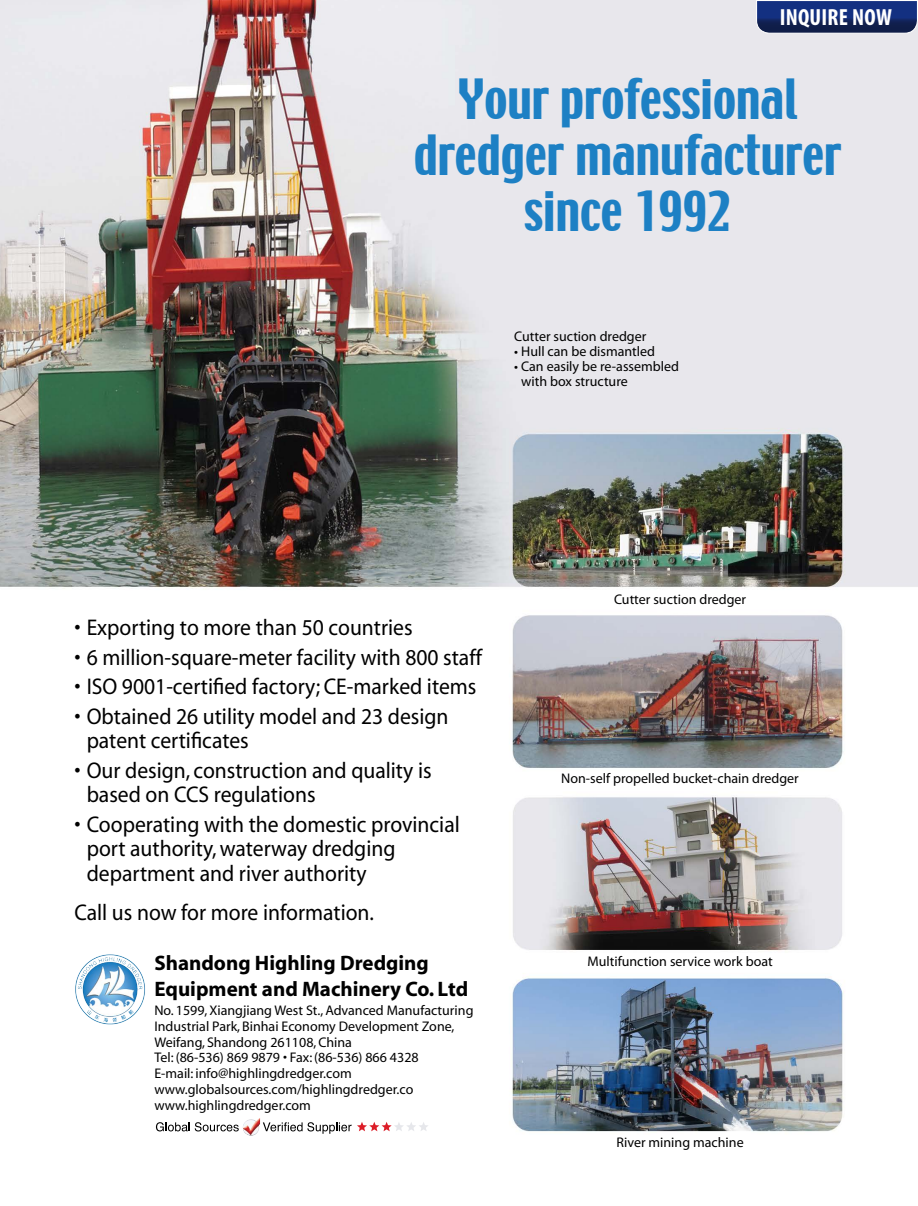
<style>
.page{position:relative;width:918px;height:1206px;background:#fff}
.page>*{position:absolute;margin:0;border:0;box-sizing:border-box;transform-origin:0 0}
.t1{font:49px/56px "Techno";color:#1d80c4;text-align:center}
.t2{font:700 condensed 23.45px "Myriad Pro";letter-spacing:.01em;color:#fff}
.t3{font:22.75px/24.5px "Myriad";color:#000;scale:.95 1}
.t4{font:700 21px/25.2px "Myriad";color:#000}
.t5{font:14px/15.8px "Myriad";color:#000}
.t6{font:14px/14.9px "Myriad Pro";color:#000}
</style>
<div class="page">
<img style="left:0;top:0;width:918px;height:1136px">
<svg style="left:156px;top:1122px;width:83px;height:9px"></svg>
<img style="left:243px;top:1117px;width:17px;height:18px">
<svg style="left:263px;top:1121px;width:165px;height:12px"></svg>
<img style="left:74px;top:952px;width:72px;height:73px">
<svg style="left:755px;top:0;width:163px;height:34px;background:#283d79"></svg>
<p class="t2" style="left:780px;top:2px;width:114px">INQUIRE NOW</p>
<h1 class="t1" style="left:414px;top:74px;width:429px">Your professional dredger manufacturer since 1992</h1>
<p class="t6" style="left:514px;top:329px;width:134px">Cutter suction dredger</p>
<p class="t6" style="left:514px;top:343px;width:142px">• Hull can be dismantled</p>
<p class="t6" style="left:521px;top:358px;width:159px;text-indent:-7px">• Can easily be re-assembled with box structure</p>
<p class="t3" style="left:74px;top:616px;width:357px">• Exporting to more than 50 countries</p>
<p class="t3" style="left:74px;top:646px;width:430px">• 6 million-square-meter facility with 800 staff</p>
<p class="t3" style="left:74px;top:675px;width:425px">• ISO 9001-certified factory; CE-marked items</p>
<p class="t3" style="left:87px;top:705px;width:382px;text-indent:-12px">• Obtained 26 utility model and 23 design patent certificates</p>
<p class="t3" style="left:87px;top:758px;width:365px;text-indent:-12px">• Our design, construction and quality is based on CCS regulations</p>
<p class="t3" style="left:87px;top:812px;width:394px;text-indent:-12px">• Cooperating with the domestic provincial port authority,waterway dredging department and river authority</p>
<p class="t3" style="left:74px;top:901px;width:317px">Call us now for more information.</p>
<p class="t4" style="left:154px;top:951px;width:315px">Shandong Highling Dredging<br>Equipment and Machinery Co. Ltd</p>
<p class="t5" style="left:154px;top:1003px;width:320px">No. 1599, Xiangjiang West St.,Advanced Manufacturing Industrial Park, Binhai Economy Development Zone, Weifang, Shandong 261108,China<br>Tel: (86-536) 869 9879 • Fax: (86-536) 866 4328<br>E-mail: info@highlingdredger.com www.globalsources.com/highlingdredger.co www.highlingdredger.com</p>
<p class="t6" style="left:614px;top:591px;width:134px">Cutter suction dredger</p>
<p class="t6" style="left:561px;top:771px;width:239px">Non-self propelled bucket-chain dredger</p>
<p class="t6" style="left:587px;top:954px;width:187px">Multifunction service work boat</p>
<p class="t6" style="left:616px;top:1134px;width:129px">River mining machine</p>
</div>
